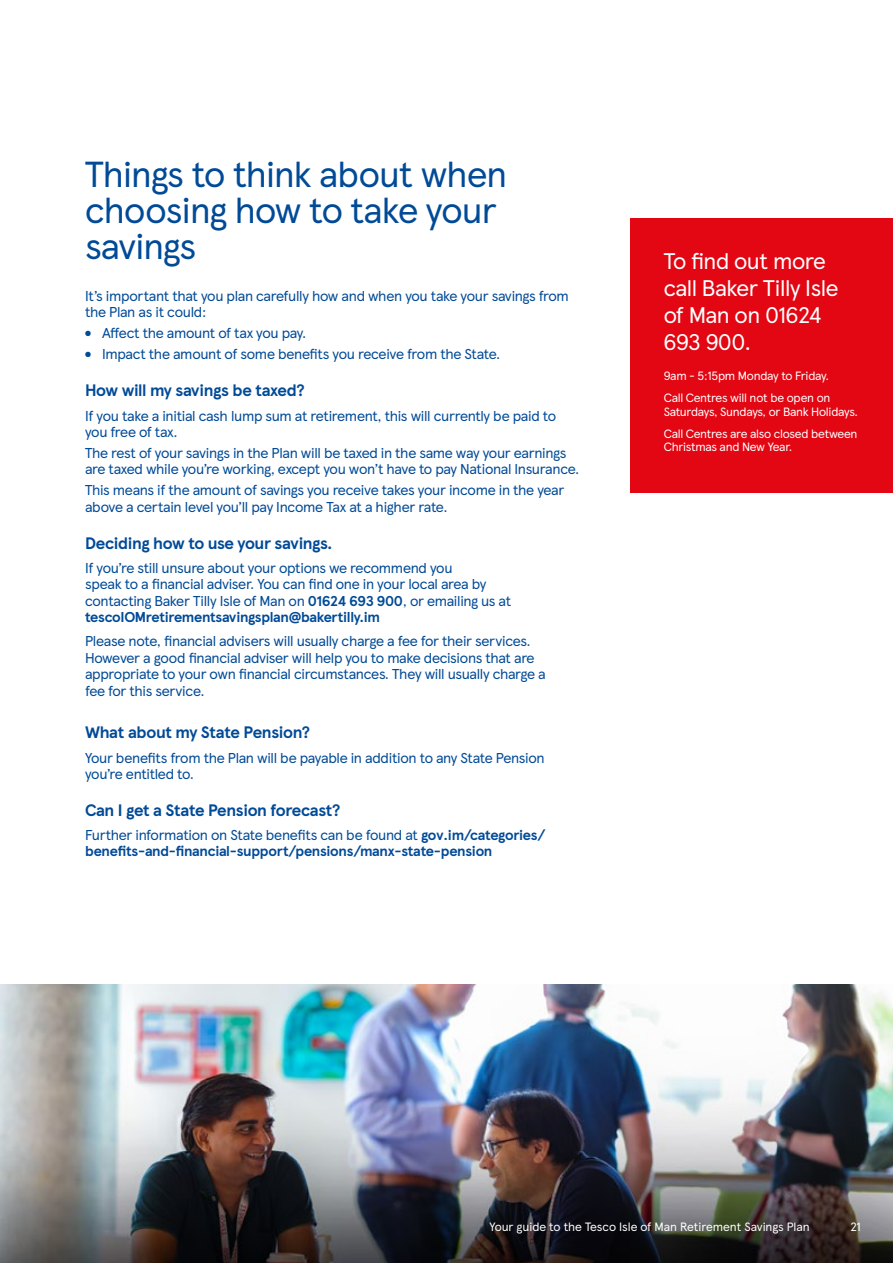
<style>
.page{position:relative;width:893px;height:1263px;background:#fff}
.page>*{position:absolute;margin:0;border:0;box-sizing:border-box;transform-origin:0 0}
.t1{font:36px/36px "TESCO Modern";letter-spacing:-.025em;color:#004a97}
.t2{font:22.5px/27px "TESCO Modern";letter-spacing:-.02em;color:#fff}
.t3{font:700 16.5px "TESCO Modern";letter-spacing:-.02em;color:#004a97}
.t4{font:14.25px/16.5px "TESCO Modern";letter-spacing:-.02em;color:#004a97}
.t5{font:700 14.25px/16.5px "TESCO Modern";letter-spacing:-.02em;color:#004a97}
.t6{font:12px/22px "TESCO Modern";letter-spacing:-.02em;color:#fff}
.s1{font-weight:700}
.s2{font-weight:400}
</style>
<div class="page">
<div style="left:630px;top:218px;width:263px;height:274px;background:#e30613"></div>
<img style="left:0;top:984px;width:893px;height:279px">
<h1 class="t1" style="left:85px;top:154px;width:424px">Things to think about when choosing how to take your savings</h1>
<p class="t4" style="left:85px;top:287px;width:485px">It’s important that you plan carefully how and when you take your savings from the Plan as it could:</p>
<p class="t4" style="left:85px;top:324px;width:223px">● Affect the amount of tax you pay.</p>
<p class="t4" style="left:85px;top:345px;width:417px">● Impact the amount of some benefits you receive from the State.</p>
<p class="t3" style="left:85px;top:377px;width:221px">How will my savings be taxed?</p>
<p class="t4" style="left:85px;top:406px;width:473px">If you take a initial cash lump sum at retirement, this will currently be paid to you free of tax.</p>
<p class="t4" style="left:85px;top:444px;width:496px">The rest of your savings in the Plan will be taxed in the same way your earnings are taxed while you’re working, except you won’t have to pay National Insurance.</p>
<p class="t4" style="left:85px;top:481px;width:481px">This means if the amount of savings you receive takes your income in the year above a certain level you’ll pay Income Tax at a higher rate.</p>
<p class="t3" style="left:85px;top:530px;width:249px">Deciding how to use your savings.</p>
<p class="t4" style="left:85px;top:558px;width:428px">If you’re still unsure about your options we recommend you<br>speak to a financial adviser. You can find one in your local area by contacting Baker Tilly Isle of Man on <span class="s1">01624 693 900</span>, or emailing us at <span class="s1">tescoIOMretirementsavingsplan@bakertilly.im</span></p>
<p class="t4" style="left:85px;top:632px;width:462px">Please note, financial advisers will usually charge a fee for their services.<br>However a good financial adviser will help you to make decisions that are appropriate to your own financial circumstances. They will usually charge a fee for this service.</p>
<p class="t3" style="left:85px;top:720px;width:226px">What about my State Pension?</p>
<p class="t4" style="left:85px;top:748px;width:461px">Your benefits from the Plan will be payable in addition to any State Pension you’re entitled to.</p>
<p class="t3" style="left:85px;top:797px;width:257px">Can I get a State Pension forecast?</p>
<p class="t5" style="left:85px;top:826px;width:462px"><span class="s2">Further information on State benefits can be found at</span> gov.im/categories/ benefits-and-financial-support/pensions/manx-state-pension</p>
<h2 class="t2" style="left:664px;top:246px;width:176px">To find out more call Baker Tilly Isle of Man on 01624<br>693 900.</h2>
<p class="t6" style="left:664px;top:364px;width:168px">9am - 5:15pm Monday to Friday.<br>Call Centres will not be open on</p>
<p class="t6" style="left:664px;top:400px;width:196px">Saturdays, Sundays, or Bank Holidays.<br>Call Centres are also closed between</p>
<p class="t6" style="left:664px;top:435px;width:130px">Christmas and New Year.</p>
<p class="t6" style="left:489px;top:1215px;width:322px">Your guide to the Tesco Isle of Man Retirement Savings Plan</p>
<p class="t6" style="left:850px;top:1215px;width:12px">21</p>
</div>
